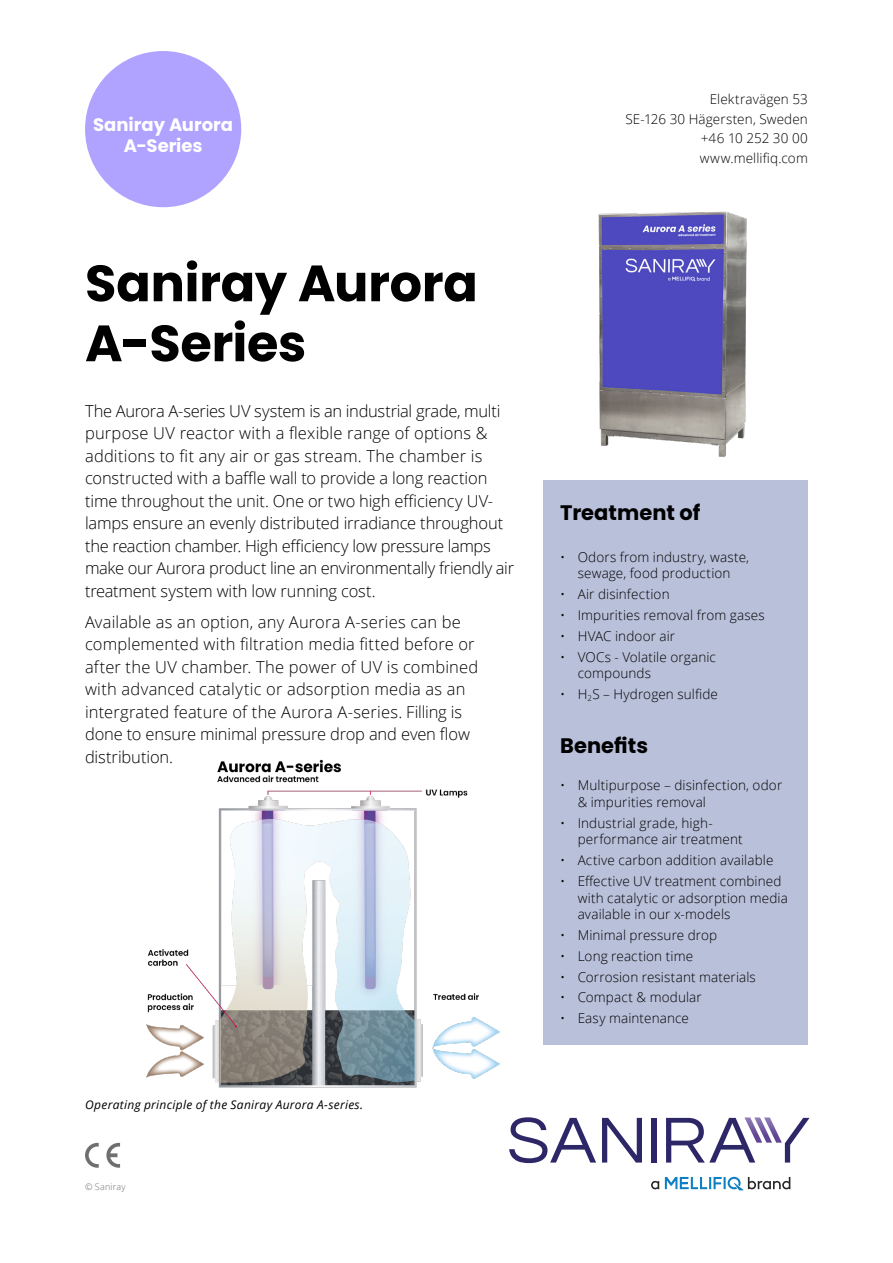
<style>
.page{position:relative;width:893px;height:1263px;background:#fff}
.page>*{position:absolute;margin:0;border:0;box-sizing:border-box;transform-origin:0 0}
.t1{font:700 51px/60px "Poppins";letter-spacing:-.01em;color:#000}
.t2{font:700 21px "Poppins";color:#000}
.t3{font:700 18px/21px "Poppins";color:#fff;text-align:center}
.t4{font:300 16.5px/22.5px "Open Sans";letter-spacing:-.005em;color:#000}
.t5{font:300 13.5px/16.5px "Open Sans";letter-spacing:.01em;color:#000}
.t6{font:italic 12px "Open Sans";letter-spacing:.025em;color:#000}
.t7{font:300 9px "Open Sans";letter-spacing:.025em;color:#706f6f}
</style>
<div class="page">
<svg style="left:85px;top:1143px;width:14px;height:25px"></svg>
<svg style="left:106px;top:1143px;width:14px;height:25px"></svg>
<div style="left:85px;top:51px;width:156px;height:156px;background:#b0a2ff;border-radius:50%"></div>
<svg style="left:509px;top:1117px;width:87px;height:46px"></svg>
<svg style="left:602px;top:1118px;width:40px;height:44px"></svg>
<div style="left:651px;top:1118px;width:6px;height:44px;background:#2d2768"></div>
<svg style="left:666px;top:1117px;width:143px;height:45px"></svg>
<svg style="left:651px;top:1177px;width:139px;height:13px"></svg>
<div style="left:543px;top:481px;width:265px;height:564px;background:#b9c0da"></div>
<img style="left:598px;top:211px;width:148px;height:246px">
<img style="left:147px;top:760px;width:352px;height:328px">
<p class="t3" style="left:93px;top:114px;width:141px">Saniray Aurora<br>A-Series</p>
<h1 class="t1" style="left:85px;top:254px;width:394px">Saniray Aurora<br>A-Series</h1>
<p class="t4" style="left:85px;top:399px;width:431px">The Aurora A-series UV system is an industrial grade, multi purpose UV reactor with a flexible range of options &amp; additions to fit any air or gas stream. The chamber is constructed with a baffle wall to provide a long reaction time throughout the unit. One or two high efficiency UV&shy;lamps ensure an evenly distributed irradiance throughout the reaction chamber. High efficiency low pressure lamps make our Aurora product line an environmentally friendly air treatment system with low running cost.</p>
<p class="t4" style="left:85px;top:610px;width:395px">Available as an option, any Aurora A-series can be complemented with filtration media fitted before or after the UV chamber. The power of UV is combined with advanced catalytic or adsorption media as an intergrated feature of the Aurora A-series. Filling is done to ensure minimal pressure drop and even flow distribution.</p>
<p class="t6" style="left:85px;top:1096px;width:280px">Operating principle of the Saniray Aurora A-series.</p>
<p class="t7" style="left:85px;top:1181px;width:42px">© Saniray</p>
<p class="t5" style="left:626px;top:89px;width:184px;line-height:19.5px;text-align:right">Elektravägen 53<br>SE-126 30 Hägersten, Sweden +46 10 252 30 00 www.mellifiq.com</p>
<p class="t2" style="left:560px;top:500px;width:142px">Treatment of</p>
<p class="t5" style="left:560px;top:548px;width:190px;text-align:center">• Odors from industry, waste, sewage, food production</p>
<p class="t5" style="left:560px;top:586px;width:111px">• Air disinfection</p>
<p class="t5" style="left:560px;top:606px;width:206px">• Impurities removal from gases</p>
<p class="t5" style="left:560px;top:627px;width:116px">• HVAC indoor air</p>
<p class="t5" style="left:578px;top:648px;width:140px;text-indent:-17px">• VOCs - Volatile organic compounds</p>
<p class="t5" style="left:560px;top:685px;width:159px">• H<sub>2</sub>S – Hydrogen sulfide</p>
<p class="t2" style="left:560px;top:733px;width:89px">Benefits</p>
<p class="t5" style="left:578px;top:777px;width:206px;text-indent:-17px">• Multipurpose – disinfection, odor &amp; impurities removal</p>
<p class="t5" style="left:578px;top:814px;width:167px;text-indent:-17px">• Industrial grade, high&shy;performance air treatment</p>
<p class="t5" style="left:560px;top:852px;width:215px">• Active carbon addition available</p>
<p class="t5" style="left:578px;top:872px;width:212px;text-indent:-17px">• Effective UV treatment combined with catalytic or adsorption media available in our x-models</p>
<p class="t5" style="left:560px;top:926px;width:159px">• Minimal pressure drop</p>
<p class="t5" style="left:560px;top:947px;width:134px">• Long reaction time</p>
<p class="t5" style="left:560px;top:968px;width:197px">• Corrosion resistant materials</p>
<p class="t5" style="left:560px;top:989px;width:143px">• Compact &amp; modular</p>
<p class="t5" style="left:560px;top:1010px;width:130px">• Easy maintenance</p>
</div>
